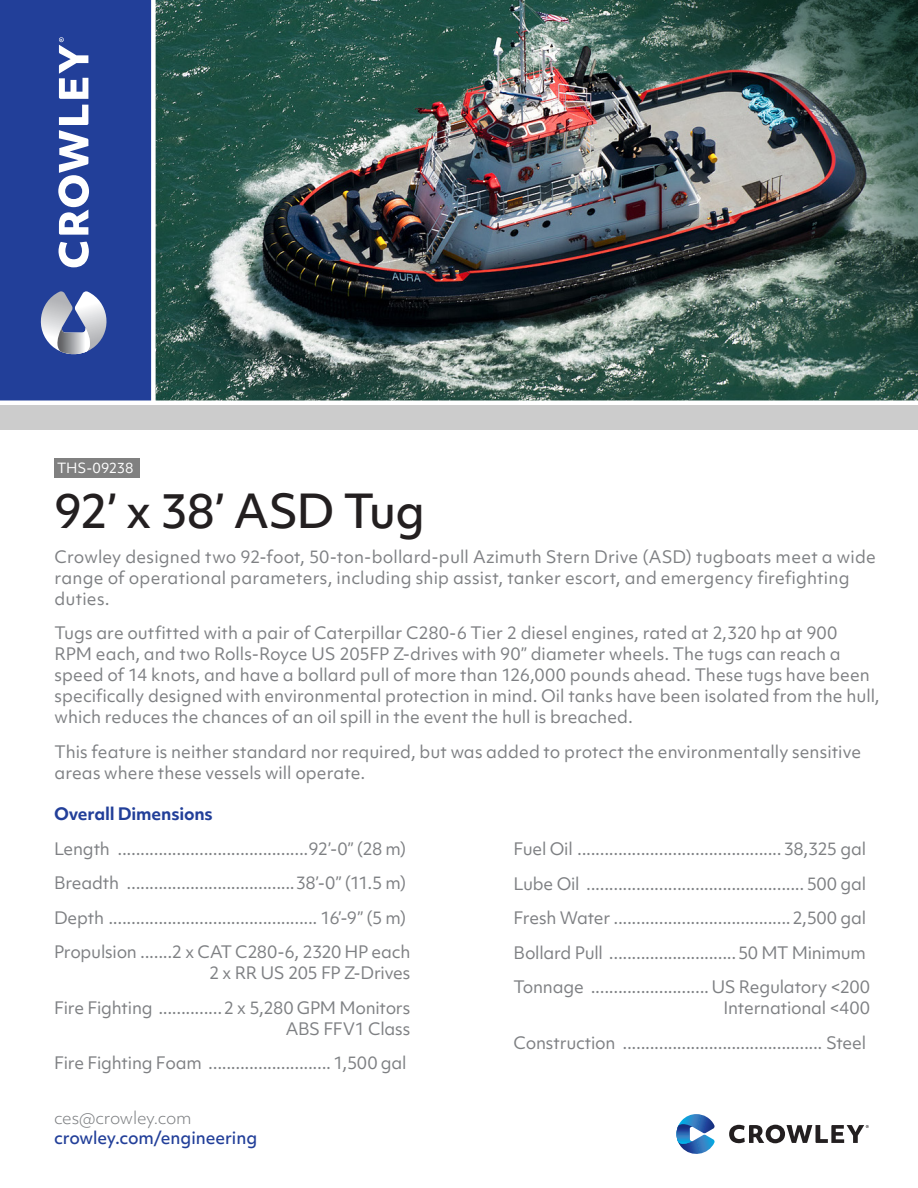
<style>
.page{position:relative;width:918px;height:1188px;background:#fff}
.page>*{position:absolute;margin:0;border:0;box-sizing:border-box;transform-origin:0 0}
.Intro_Copy_Blocks{font:500 45px "Objektiv Mk 1";letter-spacing:-.035em;color:#231f20}
.t1{font:16.5px/21px "Objektiv Mk 1";color:#7e8083}
.t2{font:16.5px/21px "Objektiv Mk 1";letter-spacing:-.02em;color:#7e8083;text-align:right}
.t3{font:500 16.5px "Objektiv Mk 1";letter-spacing:-.01em;color:#223f99}
.t4{font:700 16.5px "Objektiv Mk 1";letter-spacing:-.01em;color:#223f99}
.t5{font:300 16.5px "Objektiv Mk 1";letter-spacing:-.02em;color:#7e8083}
.Intro_Copy_Blocks-2{font:13.5px "Objektiv Mk 1";letter-spacing:-.01em;color:#fff}
</style>
<div class="page">
<img style="left:156px;top:0;width:762px;height:400px">
<div style="left:0;top:0;width:152px;height:402px;background:#223f99"></div>
<div style="left:0;top:405px;width:918px;height:25px;background:#ccc"></div>
<div style="left:151px;top:0;width:5px;height:402px;background:#fff"></div>
<div style="left:0;top:400px;width:918px;height:5px;background:#fff"></div>
<div style="left:54px;top:458px;width:85px;height:19px;background:#808080"></div>
<svg style="left:58px;top:37px;width:31px;height:230px"></svg>
<svg style="left:40px;top:291px;width:67px;height:64px"></svg>
<svg style="left:729px;top:1125px;width:140px;height:19px"></svg>
<svg style="left:676px;top:1114px;width:39px;height:40px"></svg>
<p class="Intro_Copy_Blocks-2" style="left:57px;top:458px;width:78px">THS-09238</p>
<p class="Intro_Copy_Blocks" style="left:54px;top:479px;width:372px">92’ x 38’ ASD Tug</p>
<p class="t1" style="left:55px;top:546px;width:823px">Crowley designed two 92-foot, 50-ton-bollard-pull Azimuth Stern Drive (ASD) tugboats meet a wide range of operational parameters, including ship assist, tanker escort, and emergency firefighting duties.</p>
<p class="t1" style="left:55px;top:622px;width:827px">Tugs are outfitted with a pair of Caterpillar C280-6 Tier 2 diesel engines, rated at 2,320 hp at 900<br>RPM each, and two Rolls-Royce US 205FP Z-drives with 90” diameter wheels. The tugs can reach a speed of 14 knots, and have a bollard pull of more than 126,000 pounds ahead. These tugs have been specifically designed with environmental protection in mind. Oil tanks have been isolated from the hull, which reduces the chances of an oil spill in the event the hull is breached.</p>
<p class="t1" style="left:55px;top:741px;width:808px">This feature is neither standard nor required, but was added to protect the environmentally sensitive areas where these vessels will operate.</p>
<p class="t4" style="left:54px;top:802px;width:160px">Overall Dimensions</p>
<p class="t1" style="left:54px;top:838px;width:354px">Length ..........................................92’-0” (28 m)</p>
<p class="t1" style="left:54px;top:872px;width:354px">Breadth .....................................38’-0” (11.5 m)</p>
<p class="t1" style="left:54px;top:907px;width:354px">Depth .............................................. 16’-9” (5 m)</p>
<p class="t2" style="left:54px;top:941px;width:358px">Propulsion .......2 x CAT C280-6, 2320 HP each<br>2 x RR US 205 FP Z-Drives</p>
<p class="t1" style="left:54px;top:997px;width:358px;text-align:right">Fire Fighting ..............2 x 5,280 GPM Monitors<br>ABS FFV1 Class</p>
<p class="t1" style="left:54px;top:1052px;width:354px">Fire Fighting Foam ........................... 1,500 gal</p>
<p class="t5" style="left:54px;top:1107px;width:139px">ces@crowley.com</p>
<p class="t3" style="left:54px;top:1126px;width:205px">crowley.com/engineering</p>
<p class="t1" style="left:514px;top:838px;width:354px">Fuel Oil .............................................38,325 gal</p>
<p class="t1" style="left:514px;top:873px;width:354px">Lube Oil ................................................ 500 gal</p>
<p class="t1" style="left:514px;top:907px;width:354px">Fresh Water .......................................2,500 gal</p>
<p class="t1" style="left:514px;top:942px;width:354px">Bollard Pull ............................50 MT Minimum</p>
<p class="t1" style="left:514px;top:976px;width:358px;text-align:right">Tonnage .......................... US Regulatory &lt;200<br>International &lt;400</p>
<p class="t1" style="left:514px;top:1032px;width:354px">Construction ............................................ Steel</p>
</div>
